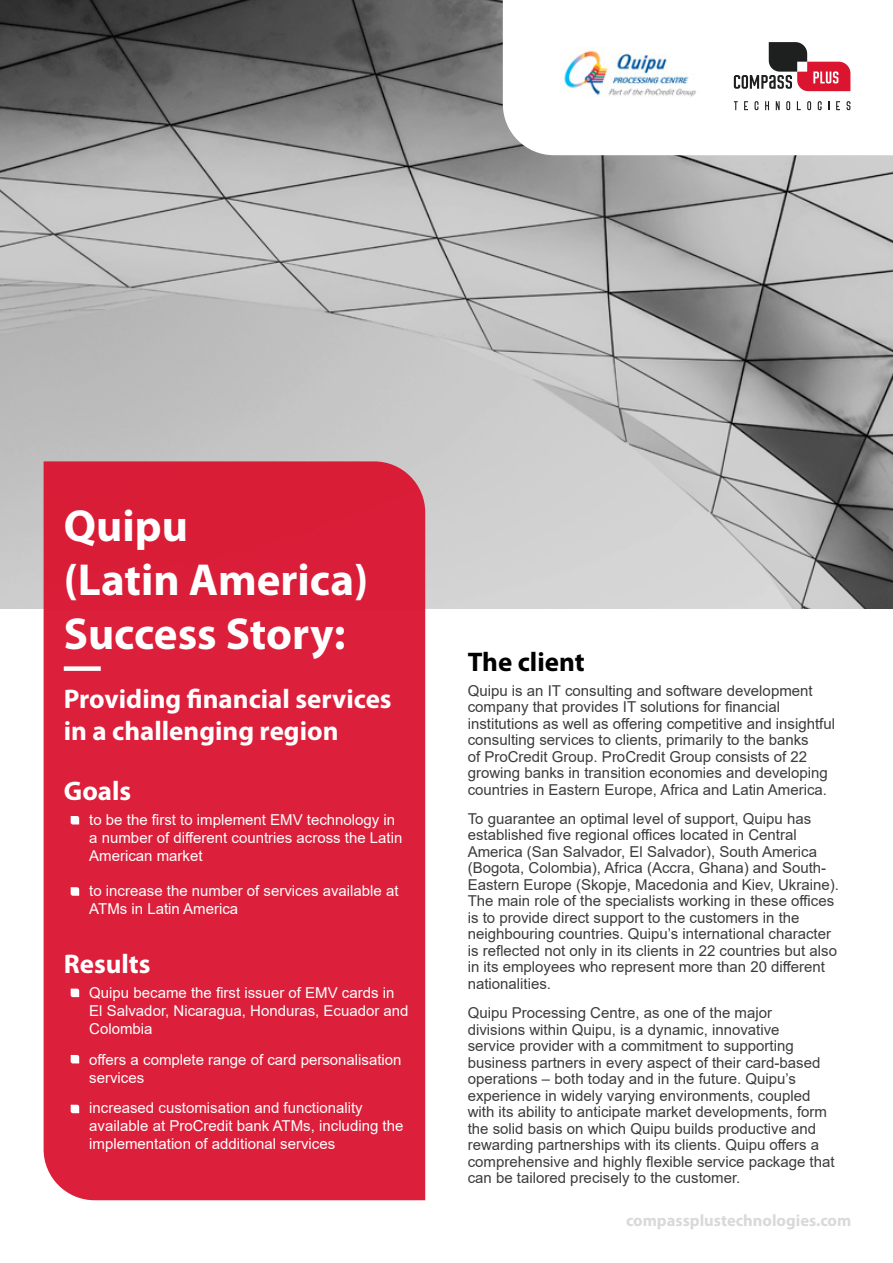
<style>
.page{position:relative;width:893px;height:1263px;background:#fff}
.page>*{position:absolute;margin:0;border:0;box-sizing:border-box;transform-origin:0 0}
.t1{font:700 45px/54px "Myriad Pro";color:#fff}
.t2{font:700 27px/32.4px "Myriad Pro";color:#fff}
.t3{font:700 27px "Myriad Pro";color:#000}
.t4{font:700 16.5px "Myriad Pro";color:#d9d9d9}
.t5{font:15px/16.5px "Arial";color:#3d3c3b}
.t6{font:15px/18px "Arial";color:#fff}
</style>
<div class="page">
<img style="left:0;top:0;width:893px;height:608px">
<div style="left:44px;top:461px;width:381px;height:739px;background:#dc1f3a"></div>
<div style="left:64px;top:666px;width:37px;height:5px;background:#fff"></div>
<svg style="left:71px;top:816px;width:8px;height:8px"></svg>
<svg style="left:71px;top:887px;width:8px;height:9px"></svg>
<svg style="left:71px;top:989px;width:8px;height:8px"></svg>
<svg style="left:71px;top:1055px;width:8px;height:8px"></svg>
<svg style="left:71px;top:1105px;width:8px;height:8px"></svg>
<svg style="left:503px;top:0;width:390px;height:155px"></svg>
<svg style="left:734px;top:42px;width:116px;height:49px"></svg>
<svg style="left:734px;top:101px;width:4px;height:9px"></svg>
<svg style="left:744px;top:101px;width:4px;height:9px"></svg>
<svg style="left:755px;top:101px;width:3px;height:9px"></svg>
<svg style="left:765px;top:101px;width:4px;height:9px"></svg>
<svg style="left:776px;top:101px;width:4px;height:9px"></svg>
<svg style="left:786px;top:101px;width:4px;height:9px"></svg>
<svg style="left:797px;top:101px;width:4px;height:9px"></svg>
<svg style="left:807px;top:101px;width:4px;height:9px"></svg>
<svg style="left:818px;top:101px;width:4px;height:9px"></svg>
<svg style="left:836px;top:101px;width:4px;height:9px"></svg>
<svg style="left:847px;top:101px;width:3px;height:9px"></svg>
<img style="left:561px;top:47px;width:138px;height:51px">
<h1 class="t1" style="left:64px;top:497px;width:306px">Quipu<br>(Latin America)<br>Success Story:</h1>
<h2 class="t2" style="left:64px;top:682px;width:329px">Providing financial services in a challenging region</h2>
<h2 class="t2" style="left:64px;top:774px;width:69px">Goals</h2>
<p class="t6" style="left:89px;top:811px;width:315px;text-indent:-17px">• to be the first to implement EMV technology in a number of different countries across the Latin<br>American market</p>
<p class="t6" style="left:89px;top:882px;width:311px;text-indent:-17px">• to increase the number of services available at<br>ATMs in Latin America</p>
<h2 class="t2" style="left:64px;top:946px;width:88px">Results</h2>
<p class="t6" style="left:89px;top:983px;width:321px;text-indent:-17px">• Quipu became the first issuer of EMV cards in<br>El Salvador, Nicaragua, Honduras, Ecuador and<br>Colombia</p>
<p class="t6" style="left:89px;top:1050px;width:314px;text-indent:-17px">• offers a complete range of card personalisation services</p>
<p class="t6" style="left:89px;top:1099px;width:316px;text-indent:-17px">• increased customisation and functionality available at ProCredit bank ATMs, including the implementation of additional services</p>
<h2 class="t3" style="left:468px;top:645px;width:118px">The client</h2>
<p class="t5" style="left:468px;top:682px;width:369px">Quipu is an IT consulting and software development company that provides IT solutions for financial institutions as well as offering competitive and insightful consulting services to clients, primarily to the banks<br>of ProCredit Group. ProCredit Group consists of 22 growing banks in transition economies and developing countries in Eastern Europe, Africa and Latin America.</p>
<p class="t5" style="left:468px;top:810px;width:373px">To guarantee an optimal level of support, Quipu has established five regional offices located in Central America (San Salvador, El Salvador), South America (Bogota, Colombia), Africa (Accra, Ghana) and South-Eastern Europe (Skopje, Macedonia and Kiev, Ukraine).<br>The main role of the specialists working in these offices is to provide direct support to the customers in the neighbouring countries. Quipu’s international character is reflected not only in its clients in 22 countries but also in its employees who represent more than 20 different nationalities.</p>
<p class="t5" style="left:468px;top:1004px;width:368px">Quipu Processing Centre, as one of the major<br>divisions within Quipu, is a dynamic, innovative<br>service provider with a commitment to supporting business partners in every aspect of their card-based operations – both today and in the future. Quipu’s experience in widely varying environments, coupled with its ability to anticipate market developments, form the solid basis on which Quipu builds productive and rewarding partnerships with its clients. Quipu offers a comprehensive and highly flexible service package that can be tailored precisely to the customer.</p>
<p class="t4" style="left:626px;top:1209px;width:227px">compassplustechnologies.com</p>
</div>
